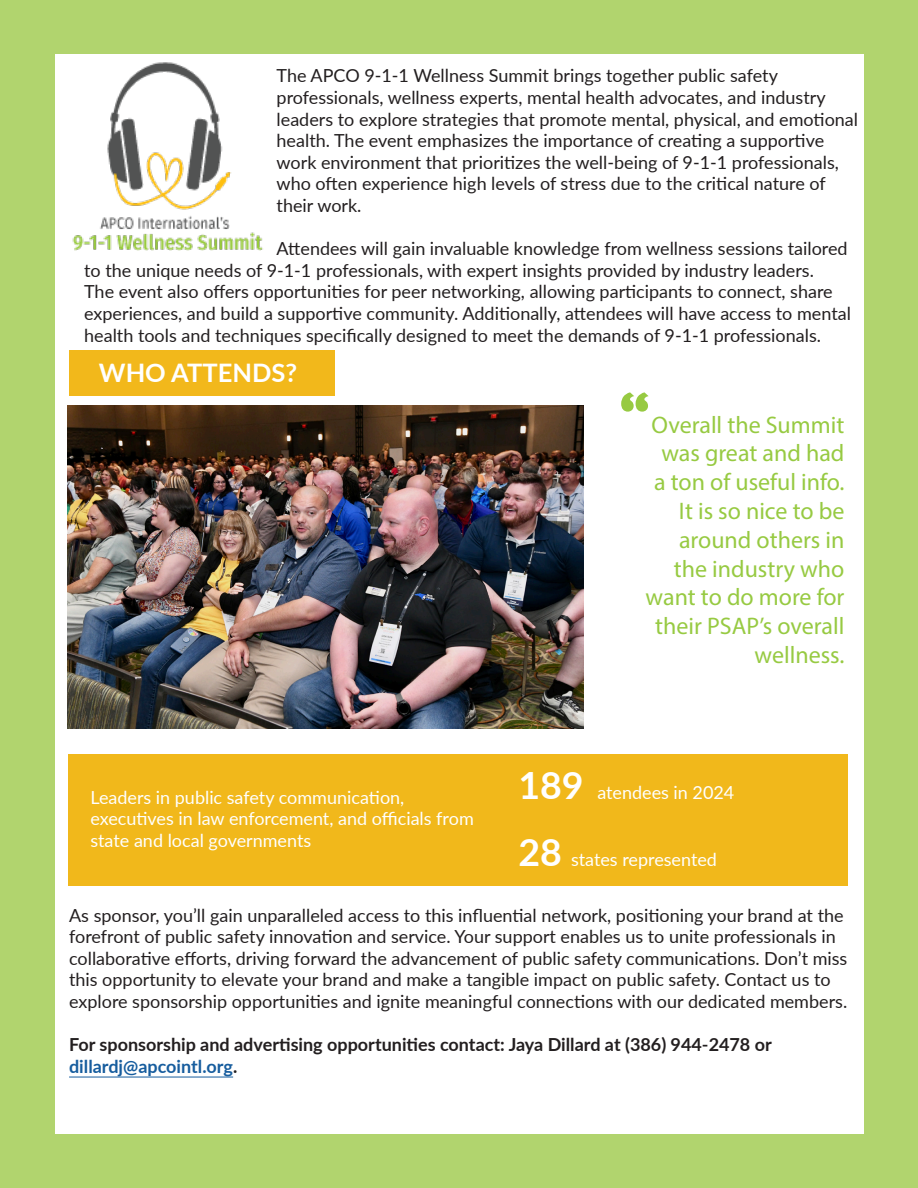
<style>
.page{position:relative;width:918px;height:1188px;background:#fff}
.page>*{position:absolute;margin:0;border:0;box-sizing:border-box;transform-origin:0 0}
.t1{font:900 58.5px "Meta Pro";color:#97ca42}
.t2{font:700 25.5px "Lato";color:#fff}
.t3{font:24px/28.8px "Myriad Pro";color:#97ca42;text-align:right}
.t4{font:18px/21.6px "Lato";color:#231f20}
.t5{font:18px/21.6px "Lato";color:#fff}
.t6{font:700 18px "Lato";color:#231f20}
.t7{font:700 18px "Lato";color:#175d9e}
.s1{font-weight:700;font-size:37.5px}
.s2{color:#231f20}
</style>
<div class="page">
<div style="left:0;top:41px;width:54px;height:1147px;background:#b1d46e"></div>
<div style="left:0;top:0;width:870px;height:54px;background:#b1d46e"></div>
<div style="left:864px;top:0;width:54px;height:1153px;background:#b1d46e"></div>
<div style="left:17px;top:1134px;width:901px;height:53px;background:#b1d46e"></div>
<div style="left:68px;top:754px;width:779px;height:132px;background:#f1b81b"></div>
<img style="left:72px;top:62px;width:191px;height:189px">
<div style="left:69px;top:350px;width:266px;height:46px;background:#f2b81b"></div>
<hr style="left:69px;top:1077px;width:164px;height:1px;background:#175d9e">
<img style="left:68px;top:405px;width:515px;height:323px">
<p class="t4" style="left:277px;top:64px;width:583px">The APCO 9-1-1 Wellness Summit brings together public safety professionals, wellness experts, mental health advocates, and industry leaders to explore strategies that promote mental, physical, and emotional health. The event emphasizes the importance of creating a supportive work environment that prioritizes the well-being of 9-1-1 professionals, who often experience high levels of stress due to the critical nature of their work.</p>
<p class="t4" style="left:84px;top:237px;width:768px;text-indent:192px">Attendees will gain invaluable knowledge from wellness sessions tailored to the unique needs of 9-1-1 professionals, with expert insights provided by industry leaders.<br>The event also offers opportunities for peer networking, allowing participants to connect, share experiences, and build a supportive community. Additionally, attendees will have access to mental health tools and techniques specifically designed to meet the demands of 9-1-1 professionals.</p>
<p class="t2" style="left:99px;top:354px;width:200px">WHO ATTENDS?</p>
<p class="t1" style="left:619px;top:368px;width:32px">“</p>
<p class="t3" style="left:646px;top:410px;width:200px">Overall the Summit was great and had a ton of useful info.<br>It is so nice to be around others in the industry who want to do more for their PSAP’s overall wellness.</p>
<p class="t5" style="left:518px;top:781px;width:217px"><span class="s1">189</span> atendees in 2024</p>
<p class="t5" style="left:518px;top:848px;width:200px"><span class="s1">28</span> states represented</p>
<p class="t4" style="left:69px;top:904px;width:780px">As sponsor, you’ll gain unparalleled access to this influential network, positioning your brand at the forefront of public safety innovation and service. Your support enables us to unite professionals in collaborative efforts, driving forward the advancement of public safety communications. Don’t miss this opportunity to elevate your brand and make a tangible impact on public safety. Contact us to explore sponsorship opportunities and ignite meaningful connections with our dedicated members.</p>
<p class="t6" style="left:69px;top:1031px;width:704px">For sponsorship and advertising opportunities contact: Jaya Dillard at (386) 944-2478 or</p>
<p class="t7" style="left:69px;top:1053px;width:170px">dillardj@apcointl.org<span class="s2">.</span></p>
<p class="t5" style="left:90px;top:786px;width:385px">Leaders in public safety communication, executives in law enforcement, and officials from state and local governments</p>
</div>
